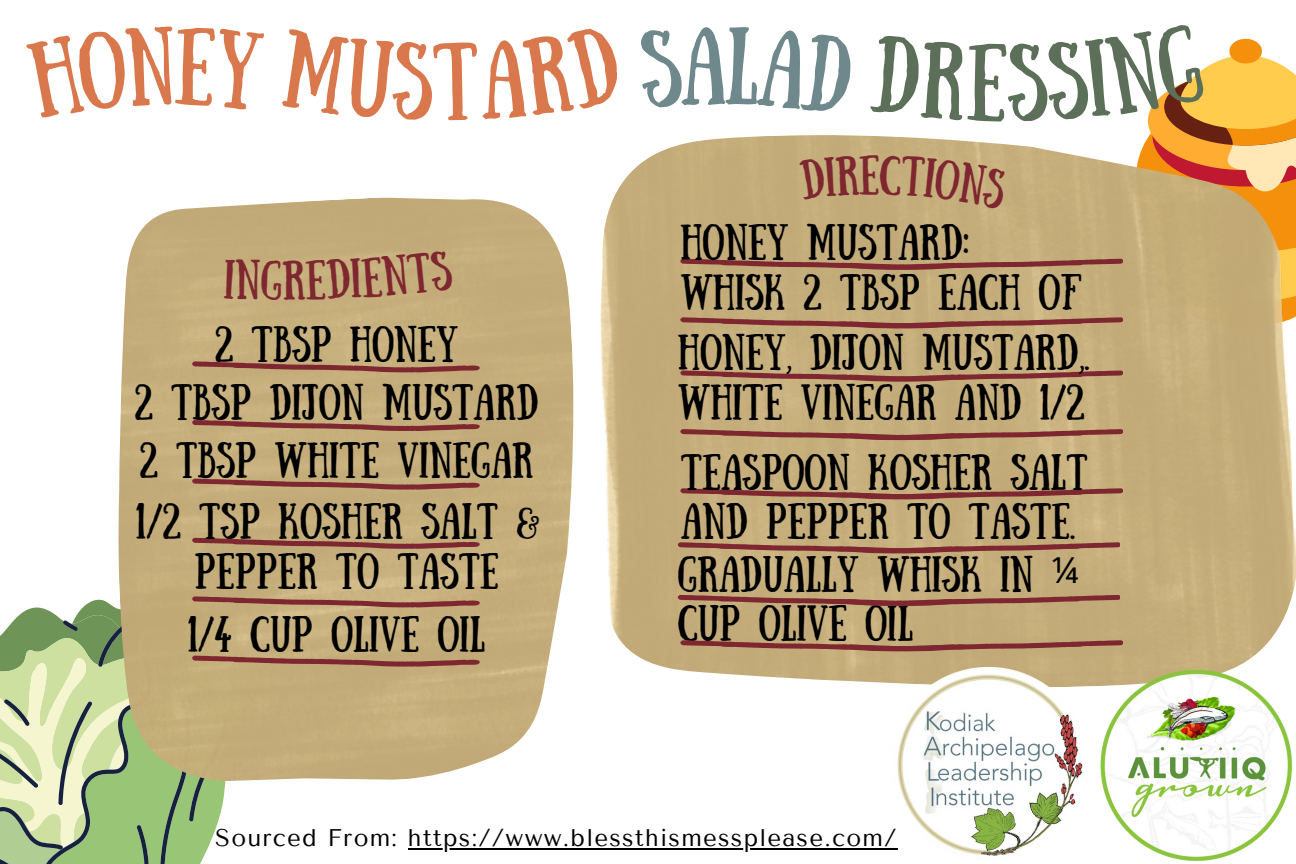
<style>
.page{position:relative;width:1296px;height:864px;background:#fff}
.page>*{position:absolute;margin:0;border:0;box-sizing:border-box;transform-origin:0 0}
.t1{font:39.6px "Sunday";color:#7e2730}
.t2{font:36px/49.5px "Sunday";color:#000}
.t3{font:24px "Tenor Sans";letter-spacing:.05em;color:#000}
.s1{font-family:"Noto Sans"}
</style>
<div class="page">
<img style="left:118px;top:198px;width:456px;height:564px">
<svg style="left:192px;top:361px;width:288px;height:11px"></svg>
<svg style="left:192px;top:479px;width:288px;height:11px"></svg>
<svg style="left:192px;top:420px;width:288px;height:11px"></svg>
<svg style="left:192px;top:538px;width:288px;height:11px"></svg>
<svg style="left:0;top:566px;width:480px;height:298px"></svg>
<img style="left:600px;top:166px;width:696px;height:521px">
<img style="left:1098px;top:668px;width:198px;height:194px">
<svg style="left:680px;top:370px;width:442px;height:12px"></svg>
<svg style="left:680px;top:429px;width:442px;height:11px"></svg>
<svg style="left:680px;top:488px;width:442px;height:11px"></svg>
<svg style="left:678px;top:542px;width:442px;height:11px"></svg>
<svg style="left:678px;top:595px;width:442px;height:11px"></svg>
<svg style="left:680px;top:640px;width:442px;height:11px"></svg>
<img style="left:889px;top:668px;width:198px;height:188px">
<hr style="left:408px;top:848px;width:490px;height:2px;background:#000">
<svg style="left:224px;top:259px;width:36px;height:41px"></svg>
<div style="left:283px;top:250px;width:170px;height:50px;background:#c5ae7b"></div>
<svg style="left:637px;top:38px;width:659px;height:290px"></svg>
<p class="t1" style="left:261px;top:252px;width:23px">G</p>
<p class="t2" style="left:215px;top:315px;width:245px">2 TBSP HONEY</p>
<p class="t2" style="left:135px;top:373px;width:405px">2 TBSP DIJON MUSTARD</p>
<p class="t2" style="left:140px;top:432px;width:395px">2 TBSP WHITE VINEGAR</p>
<p class="t2" style="left:136px;top:493px;width:405px">1/2 TSP KOSHER SALT &amp;</p>
<p class="t2" style="left:195px;top:542px;width:306px">PEPPER TO TASTE</p>
<p class="t2" style="left:188px;top:606px;width:299px">1/4 CUP OLIVE OIL</p>
<p class="t1" style="left:859px;top:147px;width:22px">E</p>
<p class="t2" style="left:680px;top:214px;width:290px">HONEY MUSTARD:</p>
<p class="t2" style="left:680px;top:264px;width:403px">WHISK 2 TBSP EACH OF</p>
<p class="t2" style="left:678px;top:324px;width:413px">HONEY, DIJON MUSTARD,.<br>WHITE VINEGAR AND 1/2</p>
<p class="t2" style="left:681px;top:443px;width:408px">TEASPOON KOSHER SALT<br>AND PEPPER TO TASTE.</p>
<p class="t2" style="left:678px;top:545px;width:402px">GRADUALLY WHISK IN <span class="s1">¼<br></span>CUP OLIVE OIL</p>
<p class="t3" style="left:215px;top:824px;width:683px">Sourced From: https://www.blessthismessplease.com/</p>
</div>
